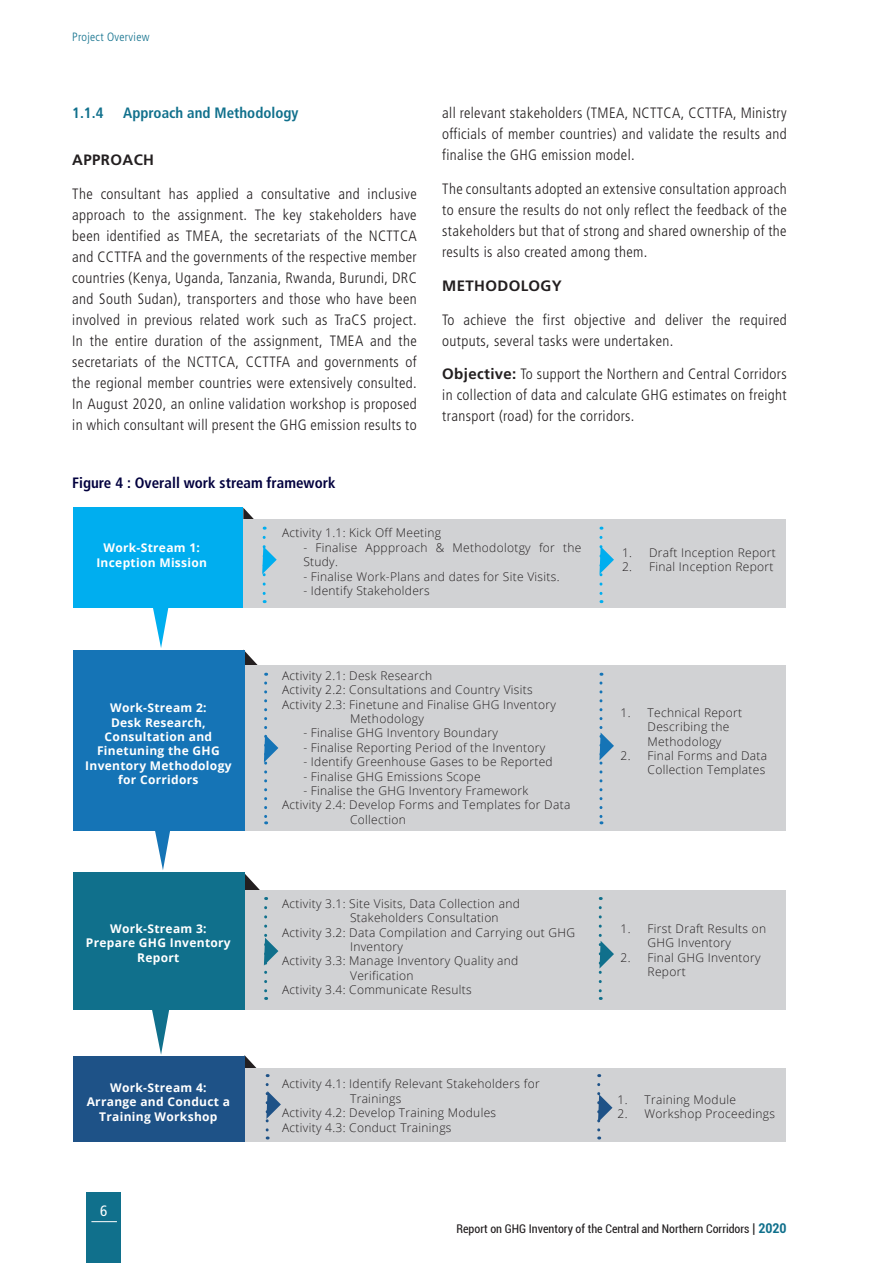
<style>
.page{position:relative;width:893px;height:1263px;background:#fff}
.page>*{position:absolute;margin:0;border:0;box-sizing:border-box;transform-origin:0 0}
.Body{font:15px/21px "Frutiger LT 47 Lt Cn";letter-spacing:.025em;color:#231f20;text-align:justify}
.Figure_Caption{font:15px "Frutiger LT 67 Bd Cn";color:#02003e}
.Heading_3{font:15px "Frutiger LT 67 Bd Cn";color:#10708c}
.Body-2{font:15px "Frutiger LT 65 Bd";letter-spacing:.025em;color:#231f20}
.t1{font:15px "Frutiger LT 57 Cn";color:#fff}
.Body-3{font:300 12px/14.4px "Open Sans";letter-spacing:.025em;color:#231f20}
.Body-4{font:700 12px/14.4px "Open Sans";letter-spacing:.025em;color:#fff;text-align:center}
.t2{font:condensed 12px "Roboto";color:#231f20}
.t3{font:12px "Frutiger LT 47 Lt Cn";letter-spacing:.025em;color:#10708c}
.s1{font-family:"Frutiger LT 65 Bd"}
.s2{font-size:13.5px}
.s3{font-weight:700;font-size:13.5px;color:#10708c}
</style>
<div class="page">
<div style="left:86px;top:1192px;width:35px;height:71px;background:#10708c"></div>
<svg style="left:91px;top:1221px;width:26px;height:1px"></svg>
<svg style="left:139px;top:1009px;width:42px;height:46px"></svg>
<svg style="left:141px;top:830px;width:42px;height:40px"></svg>
<svg style="left:153px;top:608px;width:16px;height:40px"></svg>
<div style="left:234px;top:519px;width:552px;height:89px;background:#d1d2d4"></div>
<div style="left:235px;top:665px;width:551px;height:165px;background:#d1d2d4"></div>
<div style="left:235px;top:890px;width:551px;height:119px;background:#d1d2d4"></div>
<div style="left:235px;top:1068px;width:551px;height:74px;background:#d1d2d4"></div>
<div style="left:73px;top:1056px;width:171px;height:86px;background:#1e5287"></div>
<div style="left:73px;top:872px;width:171px;height:137px;background:#10708c"></div>
<div style="left:73px;top:650px;width:171px;height:180px;background:#1574b6"></div>
<div style="left:73px;top:507px;width:170px;height:101px;background:#00aeef"></div>
<svg style="left:243px;top:508px;width:22px;height:22px"></svg>
<svg style="left:243px;top:649px;width:24px;height:27px"></svg>
<svg style="left:244px;top:872px;width:23px;height:28px"></svg>
<svg style="left:244px;top:1055px;width:24px;height:22px"></svg>
<svg style="left:264px;top:683px;width:14px;height:141px"></svg>
<svg style="left:599px;top:683px;width:15px;height:141px"></svg>
<svg style="left:599px;top:537px;width:15px;height:66px"></svg>
<svg style="left:262px;top:537px;width:15px;height:66px"></svg>
<svg style="left:264px;top:907px;width:14px;height:93px"></svg>
<svg style="left:266px;top:1084px;width:15px;height:55px"></svg>
<svg style="left:597px;top:1084px;width:15px;height:55px"></svg>
<svg style="left:599px;top:907px;width:15px;height:93px"></svg>
<p class="t3" style="left:72px;top:31px;width:79px">Project Overview</p>
<p class="Heading_3" style="left:72px;top:104px;width:33px">1.1.4</p>
<p class="Heading_3" style="left:123px;top:104px;width:177px">Approach and Methodology</p>
<p class="Body-2" style="left:72px;top:151px;width:83px">APPROACH</p>
<p class="Body" style="left:72px;top:183px;width:346px">The consultant has applied a consultative and inclusive approach to the assignment. The key stakeholders have been identified as TMEA, the secretariats of the NCTTCA and CCTTFA and the governments of the respective member countries (Kenya, Uganda, Tanzania, Rwanda, Burundi, DRC and South Sudan), transporters and those who have been involved in previous related work such as TraCS project.<br>In the entire duration of the assignment, TMEA and the secretariats of the NCTTCA, CCTTFA and governments of the regional member countries were extensively consulted.<br>In August 2020, an online validation workshop is proposed in which consultant will present the GHG emission results to</p>
<p class="Figure_Caption" style="left:72px;top:474px;width:265px">Figure 4 : Overall work stream framework</p>
<p class="Body" style="left:442px;top:103px;width:346px">all relevant stakeholders (TMEA, NCTTCA, CCTTFA, Ministry officials of member countries) and validate the results and finalise the GHG emission model.</p>
<p class="Body" style="left:442px;top:179px;width:346px">The consultants adopted an extensive consultation approach to ensure the results do not only reflect the feedback of the stakeholders but that of strong and shared ownership of the results is also created among them.</p>
<p class="Body-2" style="left:442px;top:277px;width:121px">METHODOLOGY</p>
<p class="Body" style="left:442px;top:309px;width:346px">To achieve the first objective and deliver the required outputs, several tasks were undertaken.</p>
<p class="Body" style="left:442px;top:364px;width:346px"><span class="s1">Objective:</span> To support the Northern and Central Corridors in collection of data and calculate GHG estimates on freight transport (road) for the corridors.</p>
<p class="Body-4" style="left:104px;top:540px;width:98px">Work-Stream 1:</p>
<p class="Body-4" style="left:96px;top:555px;width:112px">Inception Mission</p>
<p class="Body-4" style="left:110px;top:700px;width:98px">Work-Stream 2:</p>
<p class="Body-4" style="left:85px;top:715px;width:148px">Desk Research,<br>Consultation and<br>Finetuning the GHG<br>Inventory Methodology for Corridors</p>
<p class="Body-4" style="left:110px;top:921px;width:98px">Work-Stream 3:</p>
<p class="Body-4" style="left:86px;top:935px;width:146px">Prepare GHG Inventory<br>Report</p>
<p class="Body-4" style="left:110px;top:1080px;width:98px">Work-Stream 4:</p>
<p class="Body-4" style="left:87px;top:1094px;width:145px">Arrange and Conduct a<br>Training Workshop</p>
<p class="t1" style="left:100px;top:1202px;width:9px">6</p>
<p class="Body-3" style="left:282px;top:525px;width:161px">Activity 1.1: Kick Off Meeting</p>
<p class="Body-3" style="left:303px;top:540px;width:280px">- Finalise Appproach &amp; Methodolotgy for the<br>Study.</p>
<p class="Body-3" style="left:303px;top:569px;width:258px">- Finalise Work-Plans and dates for Site Visits.</p>
<p class="Body-3" style="left:303px;top:583px;width:128px">- Identify Stakeholders</p>
<p class="Body-3" style="left:282px;top:668px;width:152px">Activity 2.1: Desk Research</p>
<p class="Body-3" style="left:282px;top:682px;width:252px">Activity 2.2: Consultations and Country Visits</p>
<p class="Body-3" style="left:350px;top:697px;width:207px;text-indent:-68px">Activity 2.3: Finetune and Finalise GHG Inventory<br>Methodology</p>
<p class="Body-3" style="left:303px;top:726px;width:196px">- Finalise GHG Inventory Boundary</p>
<p class="Body-3" style="left:303px;top:740px;width:243px">- Finalise Reporting Period of the Inventory</p>
<p class="Body-3" style="left:303px;top:754px;width:251px">- Identify Greenhouse Gases to be Reported</p>
<p class="Body-3" style="left:303px;top:769px;width:179px">- Finalise GHG Emissions Scope</p>
<p class="Body-3" style="left:303px;top:783px;width:226px">- Finalise the GHG Inventory Framework</p>
<p class="Body-3" style="left:350px;top:798px;width:222px;text-indent:-68px">Activity 2.4: Develop Forms and Templates for Data<br>Collection</p>
<p class="Body-3" style="left:350px;top:896px;width:171px;text-indent:-68px">Activity 3.1: Site Visits, Data Collection and<br>Stakeholders Consultation</p>
<p class="Body-3" style="left:350px;top:925px;width:227px;text-indent:-68px">Activity 3.2: Data Compilation and Carrying out GHG<br>Inventory</p>
<p class="Body-3" style="left:350px;top:953px;width:170px;text-indent:-68px">Activity 3.3: Manage Inventory Quality and<br>Verification</p>
<p class="Body-3" style="left:282px;top:982px;width:191px">Activity 3.4: Communicate Results</p>
<p class="Body-3" style="left:350px;top:1076px;width:191px;text-indent:-68px">Activity 4.1: Identify Relevant Stakeholders for<br>Trainings</p>
<p class="Body-3" style="left:282px;top:1105px;width:216px">Activity 4.2: Develop Training Modules</p>
<p class="Body-3" style="left:282px;top:1119px;width:171px">Activity 4.3: Conduct Trainings</p>
<p class="Body-3" style="left:622px;top:545px;width:155px">1. Draft Inception Report</p>
<p class="Body-3" style="left:622px;top:559px;width:153px">2. Final Inception Report</p>
<p class="Body-3" style="left:648px;top:705px;width:96px;text-indent:-27px">1. Technical Report<br>Describing the<br>Methodology</p>
<p class="Body-3" style="left:621px;top:748px;width:148px;text-align:right">2. Final Forms and Data<br>Collection Templates</p>
<p class="Body-3" style="left:648px;top:921px;width:120px;text-indent:-27px">1. First Draft Results on<br>GHG Inventory</p>
<p class="Body-3" style="left:648px;top:950px;width:115px;text-indent:-27px">2. Final GHG Inventory<br>Report</p>
<p class="Body-3" style="left:618px;top:1092px;width:120px">1. Training Module</p>
<p class="Body-3" style="left:618px;top:1106px;width:159px">2. Workshop Proceedings</p>
<p class="t2" style="left:456px;top:1220px;width:332px">Report on GHG Inventory of the Central and Northern Corridors <span class="s2">|</span> <span class="s3">2020</span></p>
</div>
